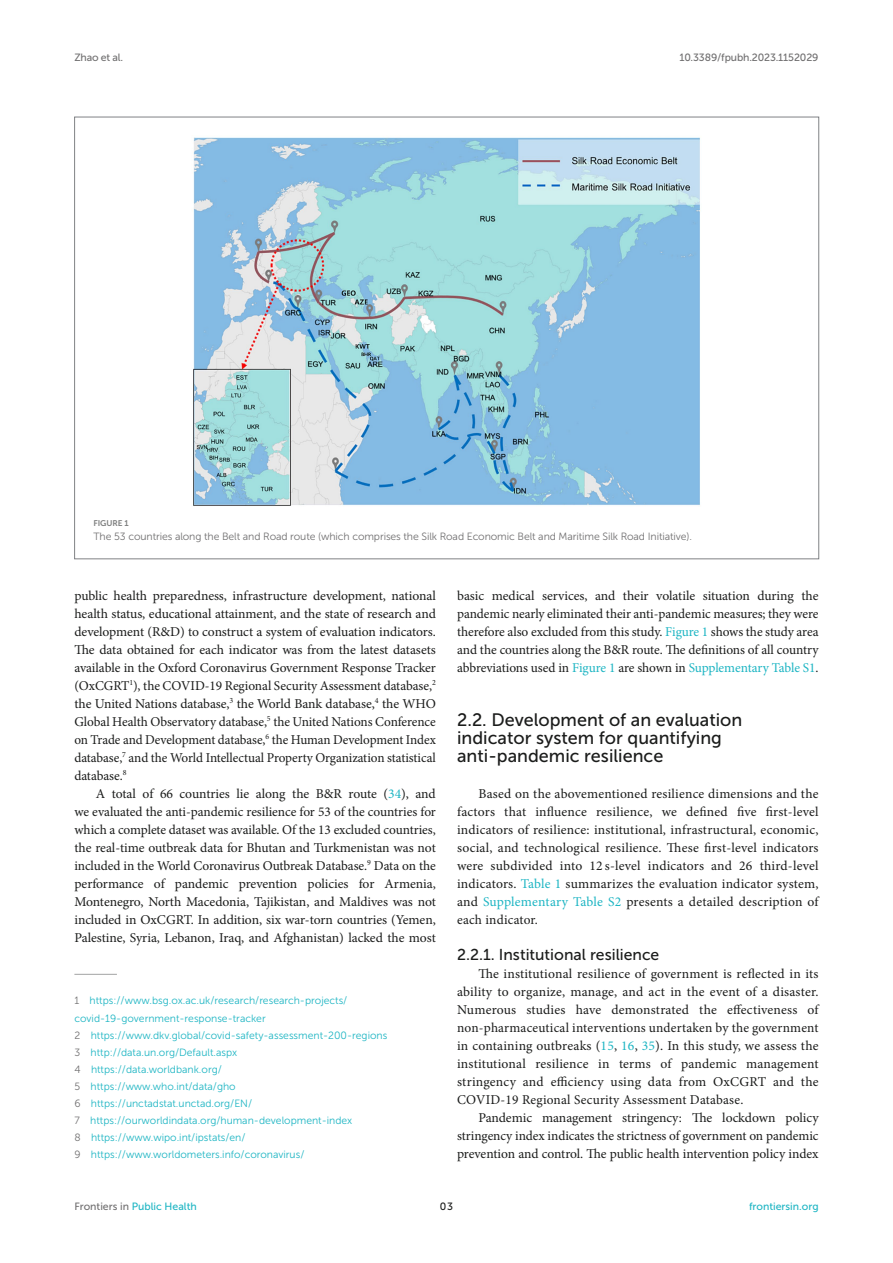
<style>
.page{position:relative;width:893px;height:1263px;background:#fff}
.page>*{position:absolute;margin:0;border:0;box-sizing:border-box;transform-origin:0 0}
.HEAD_2{font:18px/18px "Museo Sans 500";color:#1b1c1b}
.HEAD_3{font:15.75px "Museo Sans 500";color:#1b1c1b}
.TEXT_FLUSH{font:13.5px/18px "Minion Pro";letter-spacing:-.005em;color:#1b1c1b;text-align:justify}
.TEXT{font:13.5px/18px "Minion Pro";letter-spacing:-.005em;color:#1b1c1b;text-align:justify}
.FOOTNOTE{font:10.5px/18px "Museo Sans 300";color:#1db5c3}
.FIG_LEG{font:10.5px "Museo Sans 300";letter-spacing:-.01em;color:#706f70}
.t1{font:10.5px "Museo Sans 500";color:#1db5c3}
.t2{font:10.5px "Museo Sans 500";letter-spacing:-.015em;color:#706f70}
.t3{font:10.5px "Museo Sans 500";color:#1b1c1b}
.FIG_HD{font:8.25px "Museo Sans 700";letter-spacing:-.01em;color:#7e7f7f}
.s1{color:#1db5c3}
.s2{color:#706f70}
</style>
<div class="page">
<hr style="left:74px;top:974px;width:43px;height:1px;background:#a2a3a3">
<img style="left:193px;top:137px;width:507px;height:369px">
<p class="t2" style="left:74px;top:51px;width:50px">Zhao et al.</p>
<p class="t2" style="left:679px;top:51px;width:141px">10.3389/fpubh.2023.1152029</p>
<p class="FIG_HD" style="left:94px;top:519px;width:37px">FIGURE 1</p>
<p class="FIG_LEG" style="left:94px;top:531px;width:600px">The 53 countries along the Belt and Road route (which comprises the Silk Road Economic Belt and Maritime Silk Road Initiative).</p>
<p class="TEXT_FLUSH" style="left:74px;top:587px;width:363px">public health preparedness, infrastructure development, national</p>
<p class="TEXT_FLUSH" style="left:74px;top:605px;width:363px">health status, educational attainment, and the state of research and</p>
<p class="TEXT_FLUSH" style="left:74px;top:623px;width:363px">development (R&amp;D) to construct a system of evaluation indicators.</p>
<p class="TEXT_FLUSH" style="left:74px;top:641px;width:363px">The data obtained for each indicator was from the latest datasets</p>
<p class="TEXT_FLUSH" style="left:74px;top:659px;width:363px">available in the Oxford Coronavirus Government Response Tracker</p>
<p class="TEXT_FLUSH" style="left:74px;top:677px;width:363px">(OxCGRT<sup>1</sup>), the COVID-19 Regional Security Assessment database,<sup>2</sup></p>
<p class="TEXT_FLUSH" style="left:74px;top:695px;width:363px">the United Nations database,<sup>3</sup> the World Bank database,<sup>4</sup> the WHO</p>
<p class="TEXT_FLUSH" style="left:74px;top:713px;width:363px">Global Health Observatory database,<sup>5</sup> the United Nations Conference</p>
<p class="TEXT_FLUSH" style="left:74px;top:731px;width:363px">on Trade and Development database,<sup>6</sup> the Human Development Index</p>
<p class="TEXT_FLUSH" style="left:74px;top:749px;width:363px">database,<sup>7</sup> and the World Intellectual Property Organization statistical</p>
<p class="TEXT_FLUSH" style="left:74px;top:767px;width:54px">database.<sup>8</sup></p>
<p class="TEXT_FLUSH" style="left:96px;top:785px;width:342px">A total of 66 countries lie along the B&amp;R route (<span class="s1">34</span>), and</p>
<p class="TEXT" style="left:74px;top:803px;width:363px">we evaluated the anti-pandemic resilience for 53 of the countries for which a complete dataset was available. Of the 13 excluded countries, the real-time outbreak data for Bhutan and Turkmenistan was not included in the World Coronavirus Outbreak Database.<sup>9</sup> Data on the performance of pandemic prevention policies for Armenia, Montenegro, North Macedonia, Tajikistan, and Maldives was not included in OxCGRT. In addition, six war-torn countries (Yemen, Palestine, Syria, Lebanon, Iraq, and Afghanistan) lacked the most</p>
<p class="FOOTNOTE" style="left:74px;top:991px;width:274px"><span class="s2">1</span> https://www.bsg.ox.ac.uk/research/research-projects/ covid-19-government-response-tracker</p>
<p class="FOOTNOTE" style="left:74px;top:1026px;width:314px"><span class="s2">2</span> https://www.dkv.global/covid-safety-assessment-200-regions</p>
<p class="FOOTNOTE" style="left:74px;top:1043px;width:164px"><span class="s2">3</span> http://data.un.org/Default.aspx</p>
<p class="FOOTNOTE" style="left:74px;top:1060px;width:149px"><span class="s2">4</span> https://data.worldbank.org/</p>
<p class="FOOTNOTE" style="left:74px;top:1077px;width:163px"><span class="s2">5</span> https://www.who.int/data/gho</p>
<p class="FOOTNOTE" style="left:74px;top:1094px;width:179px"><span class="s2">6</span> https://unctadstat.unctad.org/EN/</p>
<p class="FOOTNOTE" style="left:74px;top:1111px;width:279px"><span class="s2">7</span> https://ourworldindata.org/human-development-index</p>
<p class="FOOTNOTE" style="left:74px;top:1128px;width:173px"><span class="s2">8</span> https://www.wipo.int/ipstats/en/</p>
<p class="FOOTNOTE" style="left:74px;top:1145px;width:232px"><span class="s2">9</span> https://www.worldometers.info/coronavirus/</p>
<p class="TEXT" style="left:457px;top:587px;width:363px">basic medical services, and their volatile situation during the pandemic nearly eliminated their anti-pandemic measures; they were therefore also excluded from this study. <span class="s1">Figure 1</span> shows the study area and the countries along the B&amp;R route. The definitions of all country abbreviations used in <span class="s1">Figure 1</span> are shown in <span class="s1">Supplementary Table S1</span>.</p>
<p class="HEAD_2" style="left:457px;top:711px;width:287px">2.2. Development of an evaluation indicator system for quantifying anti-pandemic resilience</p>
<p class="TEXT_FLUSH" style="left:457px;top:785px;width:363px;text-indent:21px">Based on the abovementioned resilience dimensions and the factors that influence resilience, we defined five first-level indicators of resilience: institutional, infrastructural, economic, social, and technological resilience. These first-level indicators were subdivided into 12 s-level indicators and 26 third-level indicators. <span class="s1">Table 1</span> summarizes the evaluation indicator system, and <span class="s1">Supplementary Table S2</span> presents a detailed description of each indicator.</p>
<p class="HEAD_3" style="left:457px;top:946px;width:204px">2.2.1. Institutional resilience</p>
<p class="TEXT_FLUSH" style="left:457px;top:965px;width:363px;text-indent:21px">The institutional resilience of government is reflected in its ability to organize, manage, and act in the event of a disaster.<br>Numerous studies have demonstrated the effectiveness of non-pharmaceutical interventions undertaken by the government in containing outbreaks (<span class="s1">15</span>, <span class="s1">16</span>, <span class="s1">35</span>). In this study, we assess the institutional resilience in terms of pandemic management stringency and efficiency using data from OxCGRT and the COVID-19 Regional Security Assessment Database.</p>
<p class="TEXT" style="left:457px;top:1109px;width:363px;text-indent:21px">Pandemic management stringency: The lockdown policy stringency index indicates the strictness of government on pandemic prevention and control. The public health intervention policy index</p>
<p class="t1" style="left:74px;top:1200px;width:124px"><span class="s2">Frontiers in</span> Public Health</p>
<p class="t3" style="left:440px;top:1200px;width:15px">03</p>
<p class="t1" style="left:749px;top:1200px;width:71px">frontiersin.org</p>
</div>
